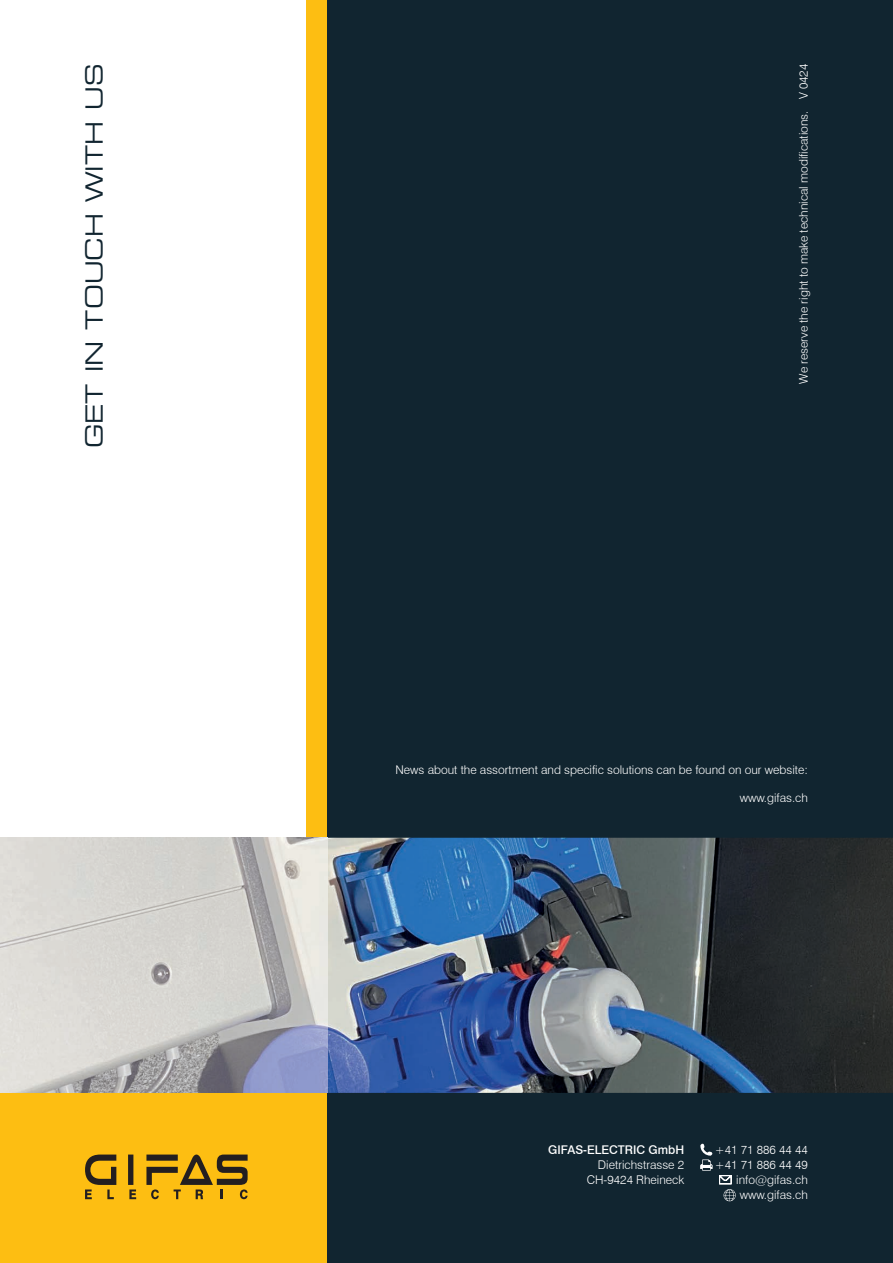
<style>
.page{position:relative;width:893px;height:1263px;background:#fff}
.page>*{position:absolute;margin:0;border:0;box-sizing:border-box;transform-origin:0 0}
.t1{font:expanded 23.55px "Square 721 BT";color:#112530}
.t2{font:300 12px/15px "Swiss 721 BT";color:#fff;text-align:right}
.t3{font:500 12px "Swiss 721 BT";color:#fff}
</style>
<div class="page">
<div style="left:0;top:1008px;width:524px;height:255px;background:#fdbe12"></div>
<div style="left:306px;top:0;width:49px;height:1263px;background:#fdbe12"></div>
<div style="left:327px;top:0;width:566px;height:1263px;background:#112530"></div>
<div style="left:128px;top:1154px;width:5px;height:31px;background:#231f20"></div>
<svg style="left:85px;top:1154px;width:31px;height:45px"></svg>
<svg style="left:129px;top:1189px;width:7px;height:10px"></svg>
<svg style="left:146px;top:1154px;width:102px;height:45px"></svg>
<svg style="left:700px;top:1144px;width:13px;height:27px"></svg>
<svg style="left:719px;top:1175px;width:17px;height:26px"></svg>
<img style="left:327px;top:838px;width:566px;height:255px">
<img style="left:0;top:838px;width:327px;height:255px">
<h1 class="t1" style="left:80px;top:448px;width:386px;rotate:-90deg">GET IN TOUCH WITH US</h1>
<p class="t2" style="left:796px;top:99px;width:37px;rotate:-90deg">V 0424</p>
<p class="t2" style="left:796px;top:384px;width:274px;rotate:-90deg">We reserve the right to make technical modifications.</p>
<p class="t2" style="left:395px;top:762px;width:414px">News about the assortment and specific solutions can be found on our website:</p>
<p class="t2" style="left:740px;top:790px;width:70px">www.gifas.ch</p>
<p class="t3" style="left:548px;top:1142px;width:137px">GIFAS-ELECTRIC GmbH</p>
<p class="t2" style="left:587px;top:1157px;width:99px">Dietrichstrasse 2<br>CH-9424 Rheineck</p>
<p class="t2" style="left:715px;top:1142px;width:95px">+41 71 886 44 44 +41 71 886 44 49 info@gifas.ch www.gifas.ch</p>
</div>
